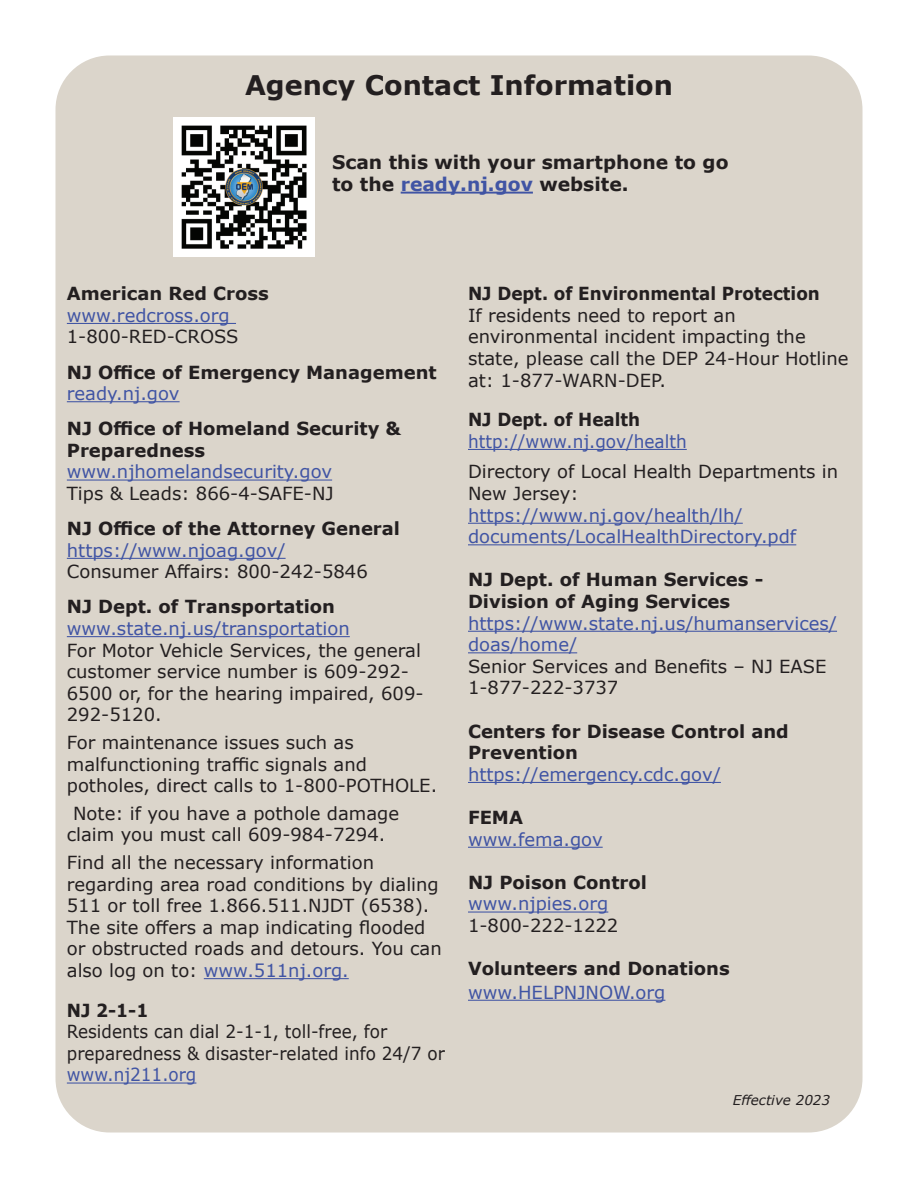
<style>
.page{position:relative;width:918px;height:1188px;background:#fff}
.page>*{position:absolute;margin:0;border:0;box-sizing:border-box;transform-origin:0 0}
.t1{font:700 27px "Verdana";color:#231f20}
.t2{font:700 18.75px/22.5px "Verdana";color:#231f20}
.t3{font:18px/21.6px "Verdana";color:#231f20}
.t4{font:18px/21.6px "Verdana";color:#4054a4}
.t5{font:700 18px/21.6px "Verdana";color:#231f20}
.t6{font:18px/21.6px "Verdana";color:#231f20;scale:.94 1}
.t7{font:700 18px "Verdana";color:#231f20;scale:.94 1}
.t8{font:18px "Verdana";color:#4054a4;scale:.94 1}
.t9{font:italic 13.5px "Verdana";color:#231f20}
.s1{color:#4054a4}
</style>
<div class="page">
<div style="left:56px;top:56px;width:806px;height:1076px;background:#dbd5cb;border-radius:54px"></div>
<hr style="left:67px;top:323px;width:169px;height:1px;background:#4054a4">
<hr style="left:67px;top:401px;width:113px;height:1px;background:#4054a4">
<hr style="left:67px;top:480px;width:265px;height:1px;background:#4054a4">
<hr style="left:67px;top:558px;width:219px;height:1px;background:#4054a4">
<hr style="left:67px;top:636px;width:283px;height:1px;background:#4054a4">
<hr style="left:204px;top:978px;width:145px;height:1px;background:#4054a4">
<hr style="left:67px;top:1083px;width:129px;height:1px;background:#4054a4">
<hr style="left:468px;top:449px;width:219px;height:1px;background:#4054a4">
<hr style="left:468px;top:523px;width:275px;height:1px;background:#4054a4">
<hr style="left:468px;top:544px;width:328px;height:1px;background:#4054a4">
<hr style="left:468px;top:631px;width:369px;height:1px;background:#4054a4">
<hr style="left:468px;top:652px;width:109px;height:1px;background:#4054a4">
<hr style="left:468px;top:782px;width:253px;height:1px;background:#4054a4">
<hr style="left:468px;top:847px;width:135px;height:1px;background:#4054a4">
<hr style="left:468px;top:912px;width:140px;height:1px;background:#4054a4">
<hr style="left:468px;top:1000px;width:197px;height:1px;background:#4054a4">
<hr style="left:401px;top:192px;width:132px;height:2px;background:#4054a4">
<img style="left:173px;top:117px;width:142px;height:139px">
<h1 class="t1" style="left:245px;top:66px;width:430px">Agency Contact Information</h1>
<p class="t2" style="left:332px;top:150px;width:398px">Scan this with your smartphone to go to the <span class="s1">ready.nj.gov</span> website.</p>
<p class="t5" style="left:67px;top:283px;width:204px">American Red Cross</p>
<p class="t4" style="left:67px;top:304px;width:164px">www.redcross.org</p>
<p class="t3" style="left:67px;top:326px;width:173px">1-800-RED-CROSS</p>
<p class="t5" style="left:67px;top:361px;width:371px">NJ Office of Emergency Management</p>
<p class="t4" style="left:67px;top:383px;width:114px">ready.nj.gov</p>
<p class="t5" style="left:67px;top:418px;width:336px">NJ Office of Homeland Security &amp;<br>Preparedness</p>
<p class="t4" style="left:67px;top:461px;width:267px">www.njhomelandsecurity.gov</p>
<p class="t3" style="left:67px;top:483px;width:268px">Tips &amp; Leads: 866-4-SAFE-NJ</p>
<p class="t5" style="left:67px;top:517px;width:335px">NJ Office of the Attorney General</p>
<p class="t4" style="left:67px;top:539px;width:220px">https://www.njoag.gov/</p>
<p class="t3" style="left:67px;top:561px;width:303px">Consumer Affairs: 800-242-5846</p>
<p class="t5" style="left:67px;top:596px;width:270px">NJ Dept. of Transportation</p>
<p class="t4" style="left:67px;top:618px;width:284px">www.state.nj.us/transportation</p>
<p class="t3" style="left:67px;top:639px;width:358px">For Motor Vehicle Services, the general customer service number is 609-292-<br>6500 or, for the hearing impaired, 609-<br>292-5120.</p>
<p class="t3" style="left:67px;top:732px;width:372px">For maintenance issues such as malfunctioning traffic signals and potholes, direct calls to 1-800-POTHOLE.</p>
<p class="t3" style="left:67px;top:802px;width:334px;text-indent:6px">Note: if you have a pothole damage claim you must call 609-984-7294.</p>
<p class="t3" style="left:67px;top:852px;width:376px">Find all the necessary information regarding area road conditions by dialing 511 or toll free 1.866.511.NJDT (6538).<br>The site offers a map indicating flooded or obstructed roads and detours. You can also log on to: <span class="s1">www.511nj.org.</span></p>
<p class="t7" style="left:67px;top:997px;width:88px">NJ 2-1-1</p>
<p class="t6" style="left:67px;top:1021px;width:404px">Residents can dial 2-1-1, toll-free, for preparedness &amp; disaster-related info 24/7 or</p>
<p class="t8" style="left:67px;top:1063px;width:139px">www.nj211.org</p>
<p class="t7" style="left:468px;top:281px;width:376px">NJ Dept. of Environmental Protection</p>
<p class="t3" style="left:468px;top:304px;width:382px">If residents need to report an environmental incident impacting the state, please call the DEP 24-Hour Hotline at: 1-877-WARN-DEP.</p>
<p class="t7" style="left:468px;top:407px;width:185px">NJ Dept. of Health</p>
<p class="t8" style="left:468px;top:429px;width:234px">http://www.nj.gov/health</p>
<p class="t3" style="left:468px;top:461px;width:372px">Directory of Local Health Departments in<br>New Jersey:</p>
<p class="t4" style="left:468px;top:504px;width:330px">https://www.nj.gov/health/lh/ documents/LocalHealthDirectory.pdf</p>
<p class="t5" style="left:468px;top:569px;width:297px">NJ Dept. of Human Services -<br>Division of Aging Services</p>
<p class="t4" style="left:468px;top:612px;width:371px">https://www.state.nj.us/humanservices/ doas/home/</p>
<p class="t3" style="left:468px;top:655px;width:360px">Senior Services and Benefits – NJ EASE<br>1-877-222-3737</p>
<p class="t5" style="left:468px;top:720px;width:322px">Centers for Disease Control and<br>Prevention</p>
<p class="t4" style="left:468px;top:763px;width:254px">https://emergency.cdc.gov/</p>
<p class="t5" style="left:468px;top:806px;width:57px">FEMA</p>
<p class="t4" style="left:468px;top:828px;width:136px">www.fema.gov</p>
<p class="t5" style="left:468px;top:871px;width:181px">NJ Poison Control</p>
<p class="t4" style="left:468px;top:893px;width:142px">www.njpies.org</p>
<p class="t3" style="left:468px;top:915px;width:152px">1-800-222-1222</p>
<p class="t5" style="left:468px;top:958px;width:263px">Volunteers and Donations</p>
<p class="t4" style="left:468px;top:981px;width:199px">www.HELPNJNOW.org</p>
<p class="t9" style="left:733px;top:1090px;width:99px">Effective 2023</p>
</div>
